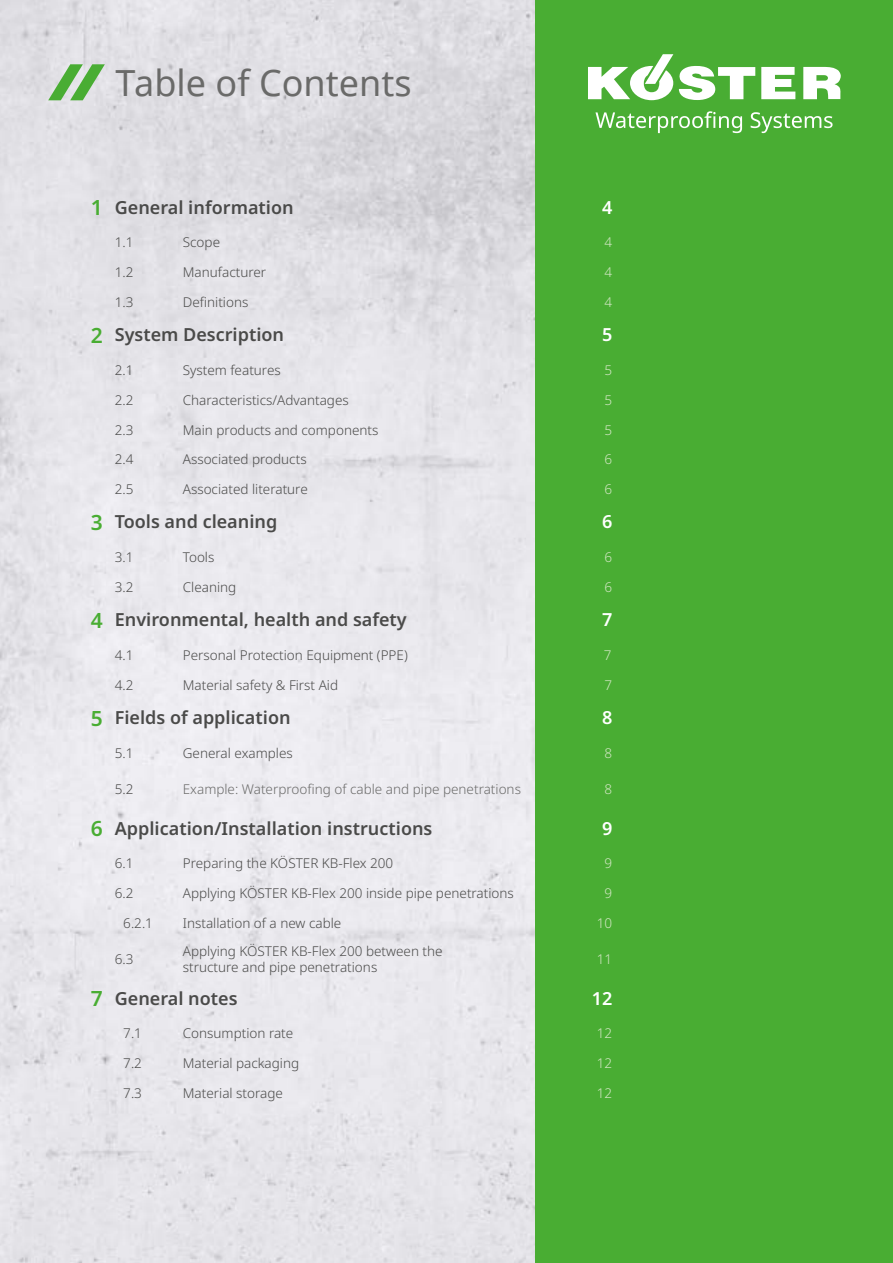
<style>
.page{position:relative;width:893px;height:1263px;background:#fff}
.page>*{position:absolute;margin:0;border:0;box-sizing:border-box;transform-origin:0 0}
.t1{font:36px "Noto Sans";color:#6a6a69}
.t2{font:600 18px "Noto Sans";color:#4a4a49}
.t3{font:600 18px "Noto Sans";color:#fff}
.t4{font:300 13.5px/16.2px "Noto Sans";color:#4a4a49}
.t5{font:300 13.5px "Noto Sans";color:#6a6a69}
.t6{font:300 13.5px "Noto Sans";color:#d4e7c5}
.s1{font-size:21px;color:#49ad33}
</style>
<div class="page">
<img style="left:0;top:0;width:536px;height:1263px">
<div style="left:536px;top:0;width:357px;height:1263px;background:#49ad33"></div>
<svg style="left:48px;top:64px;width:57px;height:36px;background:#9fca97"></svg>
<svg style="left:803px;top:67px;width:38px;height:32px"></svg>
<svg style="left:761px;top:67px;width:34px;height:32px"></svg>
<svg style="left:588px;top:54px;width:167px;height:46px"></svg>
<svg style="left:595px;top:111px;width:147px;height:22px"></svg>
<svg style="left:751px;top:112px;width:81px;height:21px"></svg>
<h1 class="t1" style="left:116px;top:59px;width:297px">Table of Contents</h1>
<h2 class="t2" style="left:91px;top:195px;width:204px"><span class="s1">1</span> General information</h2>
<h2 class="t3" style="left:602px;top:195px;width:12px">4</h2>
<p class="t4" style="left:115px;top:235px;width:20px">1.1</p>
<p class="t4" style="left:183px;top:235px;width:39px">Scope</p>
<p class="t6" style="left:605px;top:233px;width:9px">4</p>
<p class="t4" style="left:115px;top:265px;width:20px">1.2</p>
<p class="t4" style="left:183px;top:265px;width:85px">Manufacturer</p>
<p class="t6" style="left:605px;top:263px;width:9px">4</p>
<p class="t4" style="left:115px;top:294px;width:20px">1.3</p>
<p class="t4" style="left:183px;top:294px;width:67px">Definitions</p>
<p class="t6" style="left:605px;top:293px;width:9px">4</p>
<h2 class="t2" style="left:91px;top:322px;width:195px"><span class="s1">2</span> System Description</h2>
<h2 class="t3" style="left:602px;top:322px;width:12px">5</h2>
<p class="t4" style="left:115px;top:362px;width:20px">2.1</p>
<p class="t4" style="left:183px;top:362px;width:99px">System features</p>
<p class="t6" style="left:605px;top:361px;width:9px">5</p>
<p class="t4" style="left:115px;top:392px;width:20px">2.2</p>
<p class="t4" style="left:183px;top:392px;width:167px">Characteristics/Advantages</p>
<p class="t6" style="left:605px;top:390px;width:9px">5</p>
<p class="t4" style="left:115px;top:422px;width:20px">2.3</p>
<p class="t4" style="left:183px;top:422px;width:197px">Main products and components</p>
<p class="t6" style="left:605px;top:420px;width:9px">5</p>
<p class="t4" style="left:115px;top:452px;width:20px">2.4</p>
<p class="t4" style="left:183px;top:452px;width:125px">Associated products</p>
<p class="t6" style="left:605px;top:450px;width:9px">6</p>
<p class="t4" style="left:115px;top:481px;width:20px">2.5</p>
<p class="t4" style="left:183px;top:481px;width:126px">Associated literature</p>
<p class="t6" style="left:605px;top:480px;width:9px">6</p>
<h2 class="t2" style="left:91px;top:509px;width:188px"><span class="s1">3</span> Tools and cleaning</h2>
<h2 class="t3" style="left:602px;top:509px;width:12px">6</h2>
<p class="t4" style="left:115px;top:549px;width:20px">3.1</p>
<p class="t4" style="left:183px;top:549px;width:33px">Tools</p>
<p class="t6" style="left:605px;top:548px;width:9px">6</p>
<p class="t4" style="left:115px;top:579px;width:20px">3.2</p>
<p class="t4" style="left:183px;top:579px;width:55px">Cleaning</p>
<p class="t6" style="left:605px;top:577px;width:9px">6</p>
<h2 class="t2" style="left:91px;top:607px;width:317px"><span class="s1">4</span> Environmental, health and safety</h2>
<h2 class="t3" style="left:602px;top:607px;width:12px">7</h2>
<p class="t4" style="left:115px;top:647px;width:20px">4.1</p>
<p class="t4" style="left:183px;top:647px;width:226px">Personal Protection Equipment (PPE)</p>
<p class="t6" style="left:604px;top:646px;width:9px">7</p>
<p class="t4" style="left:115px;top:677px;width:20px">4.2</p>
<p class="t4" style="left:183px;top:677px;width:157px">Material safety &amp; First Aid</p>
<p class="t6" style="left:605px;top:675px;width:9px">7</p>
<h2 class="t2" style="left:91px;top:705px;width:201px"><span class="s1">5</span> Fields of application</h2>
<h2 class="t3" style="left:602px;top:705px;width:12px">8</h2>
<p class="t4" style="left:115px;top:745px;width:20px">5.1</p>
<p class="t4" style="left:183px;top:745px;width:111px">General examples</p>
<p class="t6" style="left:605px;top:743px;width:9px">8</p>
<p class="t4" style="left:115px;top:781px;width:20px">5.2</p>
<p class="t5" style="left:183px;top:779px;width:340px">Example: Waterproofing of cable and pipe penetrations</p>
<p class="t6" style="left:605px;top:779px;width:9px">8</p>
<h2 class="t2" style="left:91px;top:815px;width:343px"><span class="s1">6</span> Application/Installation instructions</h2>
<h2 class="t3" style="left:602px;top:815px;width:12px">9</h2>
<p class="t4" style="left:115px;top:856px;width:20px">6.1</p>
<p class="t4" style="left:183px;top:856px;width:212px">Preparing the KÖSTER KB-Flex 200</p>
<p class="t6" style="left:605px;top:854px;width:9px">9</p>
<p class="t4" style="left:115px;top:885px;width:20px">6.2</p>
<p class="t4" style="left:183px;top:885px;width:333px">Applying KÖSTER KB-Flex 200 inside pipe penetrations</p>
<p class="t6" style="left:605px;top:884px;width:9px">9</p>
<p class="t4" style="left:123px;top:915px;width:31px">6.2.1</p>
<p class="t4" style="left:183px;top:915px;width:160px">Installation of a new cable</p>
<p class="t6" style="left:597px;top:913px;width:17px">10</p>
<p class="t4" style="left:115px;top:951px;width:20px">6.3</p>
<p class="t4" style="left:183px;top:943px;width:261px">Applying KÖSTER KB-Flex 200 between the structure and pipe penetrations</p>
<p class="t6" style="left:597px;top:950px;width:17px">11</p>
<h2 class="t2" style="left:91px;top:985px;width:148px"><span class="s1">7</span> General notes</h2>
<h2 class="t3" style="left:592px;top:985px;width:22px">12</h2>
<p class="t4" style="left:123px;top:1026px;width:20px">7.1</p>
<p class="t4" style="left:183px;top:1026px;width:112px">Consumption rate</p>
<p class="t6" style="left:597px;top:1024px;width:17px">12</p>
<p class="t4" style="left:123px;top:1055px;width:20px">7.2</p>
<p class="t4" style="left:183px;top:1055px;width:118px">Material packaging</p>
<p class="t6" style="left:597px;top:1054px;width:17px">12</p>
<p class="t4" style="left:123px;top:1085px;width:20px">7.3</p>
<p class="t4" style="left:183px;top:1085px;width:102px">Material storage</p>
<p class="t6" style="left:597px;top:1083px;width:17px">12</p>
</div>
